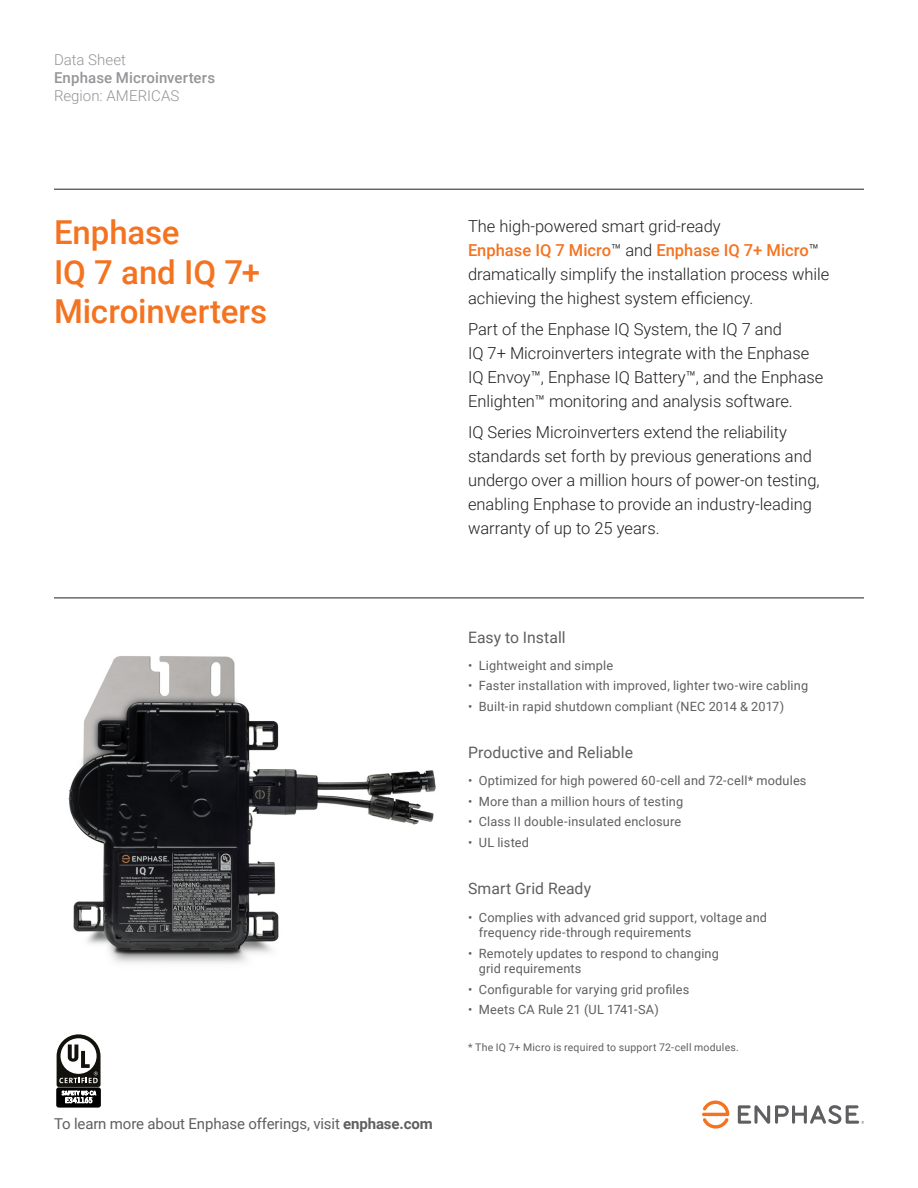
<style>
.page{position:relative;width:918px;height:1188px;background:#fff}
.page>*{position:absolute;margin:0;border:0;box-sizing:border-box;transform-origin:0 0}
.DS-Headline_Product{font:500 33px/39.6px "Roboto";color:#f47321}
.DS-Intro{font:300 16.5px/24px "Roboto";color:#231f20}
.DS-Features_Header{font:15.75px "Roboto";letter-spacing:.005em;color:#5f5f62}
.DS-Call_to_action{font:15px "Roboto";letter-spacing:-.01em;color:#5f5f62}
.DS-_Category_Heading{font:500 15px "Roboto";letter-spacing:.01em;color:#939598}
.DS-_Category_Heading-2{font:300 15px "Roboto";letter-spacing:.005em;color:#939598}
.DS-Publication_ID{font:300 15px "Roboto";color:#939598}
.DS_-_Bullets{font:12.75px/15.8px "Roboto";letter-spacing:.015em;color:#5f5f62}
.DS_-_Bullets-2{font:10.5px "Roboto";letter-spacing:.02em;color:#5f5f62}
.s1{font-weight:500;color:#f47321}
.s2{font-weight:700}
</style>
<div class="page">
<svg style="left:702px;top:1101px;width:27px;height:28px"></svg>
<svg style="left:738px;top:1105px;width:126px;height:19px"></svg>
<hr style="left:54px;top:189px;width:810px;height:1px;background:#231f20">
<hr style="left:54px;top:598px;width:810px;height:1px;background:#231f20">
<img style="left:68px;top:656px;width:368px;height:307px">
<div style="left:57px;top:1088px;width:43px;height:19px;background:linear-gradient(to right,#000,#000);border-radius:2px"></div>
<div style="left:57px;top:1088px;width:44px;height:19px;border:1px solid #000;border-radius:2px"></div>
<svg style="left:57px;top:1034px;width:44px;height:69px"></svg>
<p class="DS-Publication_ID" style="left:54px;top:49px;width:74px">Data Sheet</p>
<p class="DS-_Category_Heading" style="left:54px;top:67px;width:163px">Enphase Microinverters</p>
<p class="DS-_Category_Heading-2" style="left:54px;top:85px;width:127px">Region: AMERICAS</p>
<p class="DS-Headline_Product" style="left:54px;top:211px;width:208px">Enphase<br>IQ 7 and IQ 7+</p>
<p class="DS-Headline_Product" style="left:54px;top:290px;width:215px">Microinverters</p>
<p class="DS-Intro" style="left:468px;top:214px;width:363px">The high-powered smart grid-ready<br><span class="s1">Enphase IQ 7 Micro</span>™ and <span class="s1">Enphase IQ 7+ Micro</span>™ dramatically simplify the installation process while achieving the highest system efficiency.</p>
<p class="DS-Intro" style="left:468px;top:317px;width:357px">Part of the Enphase IQ System, the IQ 7 and<br>IQ 7+ Microinverters integrate with the Enphase IQ Envoy™, Enphase IQ Battery™, and the Enphase Enlighten™ monitoring and analysis software.</p>
<p class="DS-Intro" style="left:468px;top:419px;width:353px">IQ Series Microinverters extend the reliability standards set forth by previous generations and undergo over a million hours of power-on testing, enabling Enphase to provide an industry-leading warranty of up to 25 years.</p>
<p class="DS-Call_to_action" style="left:54px;top:1113px;width:380px">To learn more about Enphase offerings, visit <span class="s2">enphase.com</span></p>
<p class="DS-Features_Header" style="left:468px;top:627px;width:99px">Easy to Install</p>
<p class="DS_-_Bullets" style="left:468px;top:657px;width:147px">• Lightweight and simple</p>
<p class="DS_-_Bullets" style="left:468px;top:677px;width:342px">• Faster installation with improved, lighter two-wire cabling</p>
<p class="DS_-_Bullets" style="left:468px;top:698px;width:318px">• Built-in rapid shutdown compliant (NEC 2014 &amp; 2017)</p>
<p class="DS-Features_Header" style="left:468px;top:741px;width:167px">Productive and Reliable</p>
<p class="DS_-_Bullets" style="left:468px;top:773px;width:340px">• Optimized for high powered 60-cell and 72-cell* modules</p>
<p class="DS_-_Bullets" style="left:468px;top:793px;width:217px">• More than a million hours of testing</p>
<p class="DS_-_Bullets" style="left:468px;top:813px;width:215px">• Class II double-insulated enclosure</p>
<p class="DS_-_Bullets" style="left:468px;top:834px;width:63px">• UL listed</p>
<p class="DS-Features_Header" style="left:468px;top:877px;width:125px">Smart Grid Ready</p>
<p class="DS_-_Bullets" style="left:479px;top:909px;width:290px;text-indent:-11px">• Complies with advanced grid support, voltage and frequency ride-through requirements</p>
<p class="DS_-_Bullets" style="left:479px;top:945px;width:242px;text-indent:-11px">• Remotely updates to respond to changing grid requirements</p>
<p class="DS_-_Bullets" style="left:468px;top:981px;width:223px">• Configurable for varying grid profiles</p>
<p class="DS_-_Bullets" style="left:468px;top:1001px;width:192px">• Meets CA Rule 21 (UL 1741-SA)</p>
<p class="DS_-_Bullets-2" style="left:468px;top:1039px;width:272px">* The IQ 7+ Micro is required to support 72-cell modules.</p>
</div>
